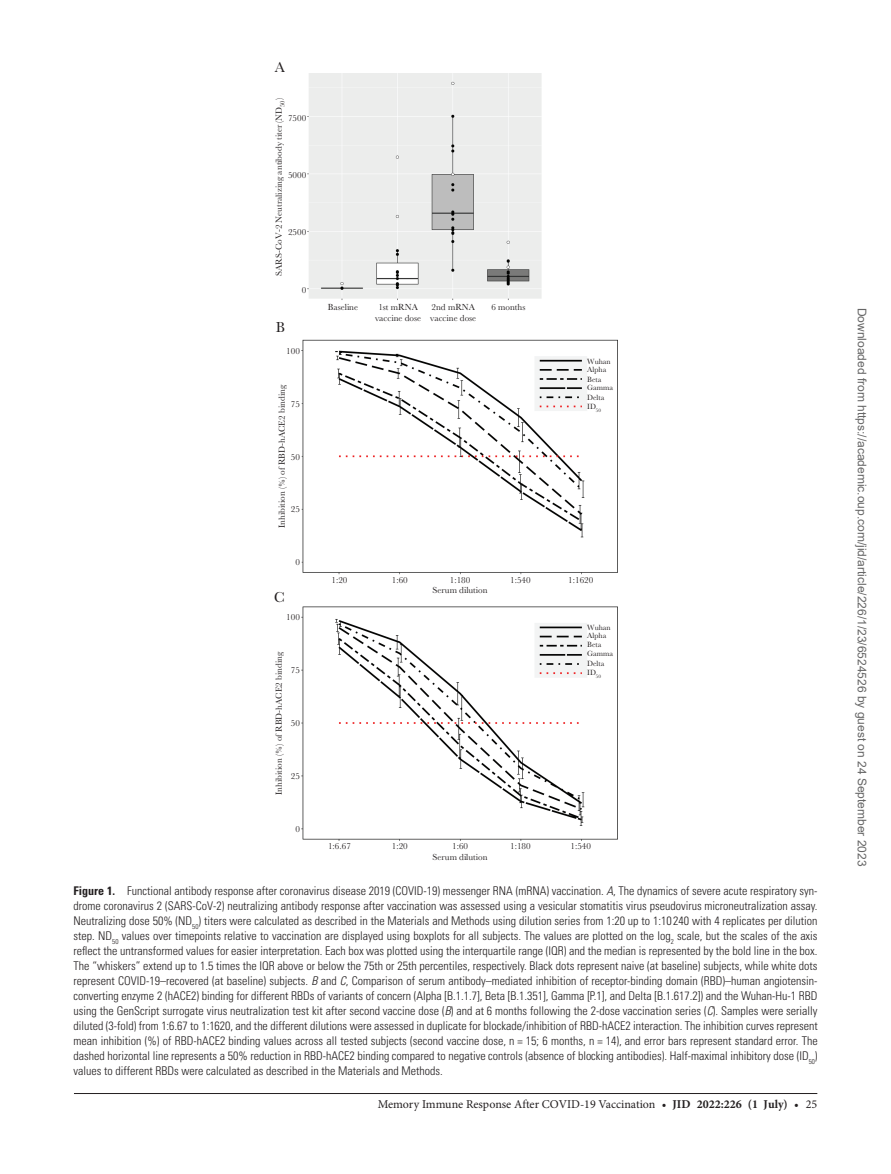
<style>
.page{position:relative;width:891px;height:1174px;background:#fff}
.page>*{position:absolute;margin:0;border:0;box-sizing:border-box;transform-origin:0 0}
.t1{font:15px "Baskerville MT Std";color:#231f20}
.FigCapt{font:300 condensed 12px/15px "Univers LT Std";color:#231f20;text-align:justify}
.t2{font:12px "Arial";color:#666}
.t3{font:12px "Minion Pro";color:#231f20}
.t4{font:9.15px/10.1px "Baskerville MT Std";color:#231f20;text-align:center}
.t5{font:7.8px/8.6px "Baskerville MT Std";color:#231f20}
.s1{font-weight:700}
.s2{font-style:italic}
</style>
<div class="page">
<hr style="left:74px;top:1093px;width:743px;height:1px;background:#231f20">
<img style="left:301px;top:74px;width:316px;height:766px">
<p class="t1" style="left:275px;top:58px;width:12px">A</p>
<p class="t4" style="left:274px;top:276px;width:179px;rotate:-90deg">SARS-CoV-2 Neutralizing antibody titer (ND<sub>50</sub>)</p>
<p class="t4" style="left:288px;top:113px;width:20px">7500</p>
<p class="t4" style="left:288px;top:170px;width:20px">5000</p>
<p class="t4" style="left:288px;top:227px;width:20px">2500</p>
<p class="t1" style="left:276px;top:318px;width:11px">B</p>
<p class="t4" style="left:302px;top:285px;width:6px">0</p>
<p class="t4" style="left:286px;top:346px;width:15px">100</p>
<p class="t4" style="left:277px;top:528px;width:145px;rotate:-90deg">Inhibition (%) of RBD-hACE2 binding</p>
<p class="t4" style="left:291px;top:399px;width:11px">75</p>
<p class="t4" style="left:291px;top:452px;width:11px">50</p>
<p class="t4" style="left:291px;top:504px;width:11px">25</p>
<p class="t1" style="left:274px;top:588px;width:12px">C</p>
<p class="t4" style="left:295px;top:557px;width:6px">0</p>
<p class="t4" style="left:286px;top:612px;width:15px">100</p>
<p class="t4" style="left:274px;top:795px;width:145px;rotate:-90deg">Inhibition (%) of RBD-hACE2 binding</p>
<p class="t4" style="left:291px;top:665px;width:11px">75</p>
<p class="t4" style="left:291px;top:718px;width:11px">50</p>
<p class="t4" style="left:291px;top:771px;width:11px">25</p>
<p class="t4" style="left:295px;top:824px;width:6px">0</p>
<p class="t4" style="left:328px;top:302px;width:32px">Baseline</p>
<p class="t4" style="left:375px;top:302px;width:48px;line-height:10.9px">1st mRNA vaccine dose</p>
<p class="t4" style="left:430px;top:302px;width:48px;line-height:10.9px;text-align:left">2nd mRNA vaccine dose</p>
<p class="t4" style="left:491px;top:302px;width:36px">6 months</p>
<p class="t5" style="left:587px;top:357px;width:25px">Wuhan<br>Alpha</p>
<p class="t5" style="left:587px;top:375px;width:27px">Beta<br>Gamma</p>
<p class="t5" style="left:587px;top:393px;width:19px">Delta<br>ID<sub>50</sub></p>
<p class="t4" style="left:331px;top:575px;width:17px">1:20</p>
<p class="t4" style="left:392px;top:575px;width:17px">1:60</p>
<p class="t4" style="left:433px;top:575px;width:57px">1:180<br>Serum dilution</p>
<p class="t4" style="left:510px;top:575px;width:22px">1:540</p>
<p class="t4" style="left:568px;top:575px;width:27px">1:1620</p>
<p class="t5" style="left:587px;top:623px;width:25px">Wuhan<br>Alpha</p>
<p class="t5" style="left:587px;top:640px;width:27px">Beta<br>Gamma</p>
<p class="t5" style="left:587px;top:659px;width:19px">Delta<br>ID<sub>50</sub></p>
<p class="t4" style="left:328px;top:841px;width:24px">1:6.67</p>
<p class="t4" style="left:392px;top:841px;width:17px">1:20</p>
<p class="t4" style="left:433px;top:841px;width:57px">1:60<br>Serum dilution</p>
<p class="t4" style="left:510px;top:841px;width:22px">1:180</p>
<p class="t4" style="left:571px;top:841px;width:22px">1:540</p>
<p class="FigCapt" style="left:74px;top:883px;width:746px"><span class="s1">Figure 1.</span> Functional antibody response after coronavirus disease 2019 (COVID-19) messenger RNA (mRNA) vaccination. <span class="s2">A</span>, The dynamics of severe acute respiratory syn&shy;drome coronavirus 2 (SARS-CoV-2) neutralizing antibody response after vaccination was assessed using a vesicular stomatitis virus pseudovirus microneutralization assay.<br>Neutralizing dose 50% (ND<sub>50</sub>) titers were calculated as described in the Materials and Methods using dilution series from 1:20 up to 1:10 240 with 4 replicates per dilution step. ND<sub>50</sub> values over timepoints relative to vaccination are displayed using boxplots for all subjects. The values are plotted on the log<sub>2</sub> scale, but the scales of the axis reflect the untransformed values for easier interpretation. Each box was plotted using the interquartile range (IQR) and the median is represented by the bold line in the box.<br>The “whiskers” extend up to 1.5 times the IQR above or below the 75th or 25th percentiles, respectively. Black dots represent naive (at baseline) subjects, while white dots represent COVID-19–recovered (at baseline) subjects. <span class="s2">B</span> and <span class="s2">C</span>, Comparison of serum antibody–mediated inhibition of receptor-binding domain (RBD)–human angiotensin&shy;converting enzyme 2 (hACE2) binding for different RBDs of variants of concern (Alpha [B.1.1.7], Beta [B.1.351], Gamma [P.1], and Delta [B.1.617.2]) and the Wuhan-Hu-1 RBD using the GenScript surrogate virus neutralization test kit after second vaccine dose (<span class="s2">B</span>) and at 6 months following the 2-dose vaccination series (<span class="s2">C</span>). Samples were serially diluted (3-fold) from 1:6.67 to 1:1620, and the different dilutions were assessed in duplicate for blockade/inhibition of RBD-hACE2 interaction. The inhibition curves represent mean inhibition (%) of RBD-hACE2 binding values across all tested subjects (second vaccine dose, n = 15; 6 months, n = 14), and error bars represent standard error. The dashed horizontal line represents a 50% reduction in RBD-hACE2 binding compared to negative controls (absence of blocking antibodies). Half-maximal inhibitory dose (ID<sub>50</sub>) values to different RBDs were calculated as described in the Materials and Methods.</p>
<p class="t3" style="left:378px;top:1096px;width:441px">Memory Immune Response After COVID-19 Vaccination • <span class="s1">JID 2022:226 (1 July)</span> • 25</p>
<p class="t2" style="left:866px;top:308px;width:560px;rotate:90deg">Downloaded from https://academic.oup.com/jid/article/226/1/23/6524526 by guest on 24 September 2023</p>
</div>
